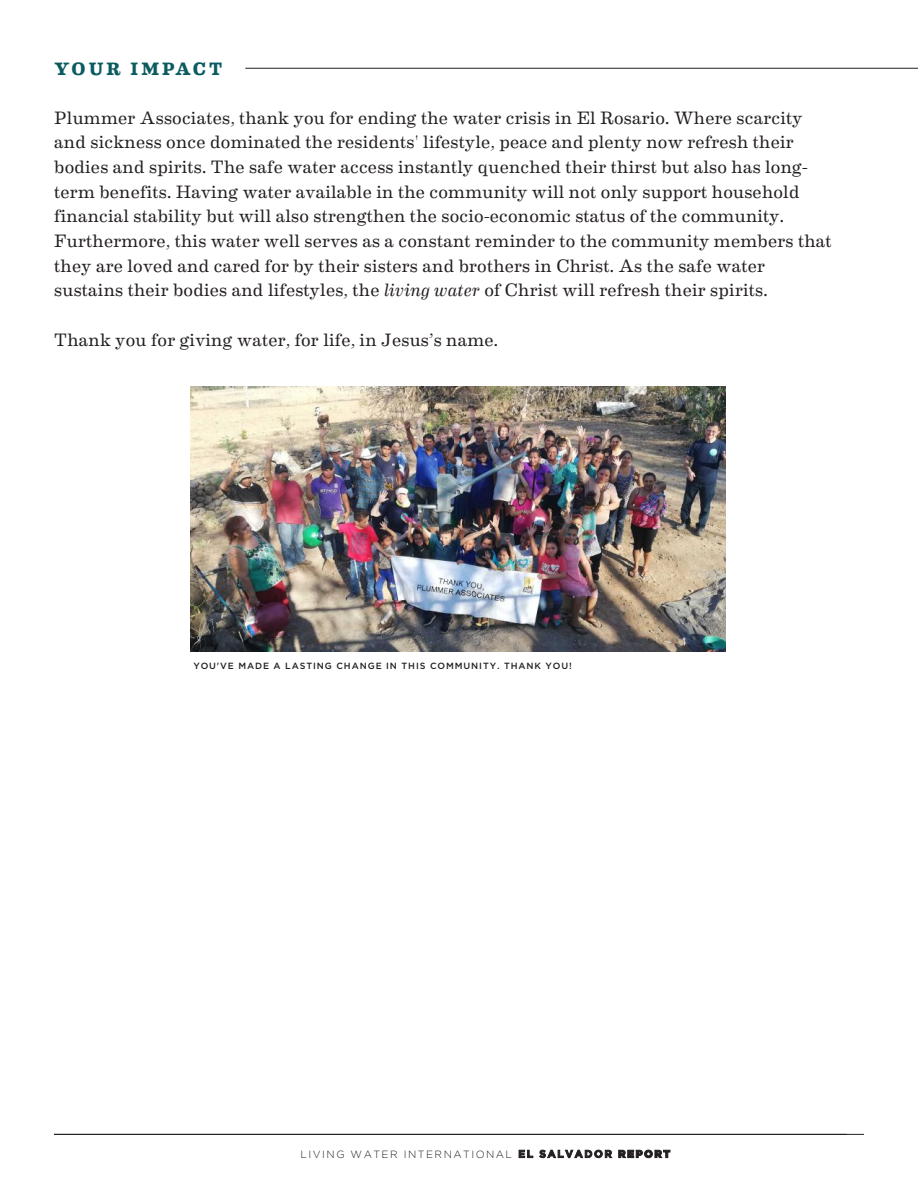
<style>
.page{position:relative;width:918px;height:1188px;background:#fff}
.page>*{position:absolute;margin:0;border:0;box-sizing:border-box;transform-origin:0 0}
.t1{font:18px/24.6px "Eames Century Modern";letter-spacing:.01em;color:#241f1f}
.t2{font:700 18px "Eames Century Modern";letter-spacing:.17em;color:#0b5b61}
.t3{font:300 10.5px "Gotham";letter-spacing:.14em;color:#241f1f}
.t4{font:500 9px "Gotham";letter-spacing:.1em;color:#241f1f}
.s1{font-style:italic}
.s2{font-weight:700}
.s3{font-weight:900}
</style>
<div class="page">
<hr style="left:54px;top:1134px;width:810px;height:1px;background:#241f1f">
<hr style="left:245px;top:68px;width:673px;height:1px;background:#241f1f">
<img style="left:191px;top:387px;width:535px;height:265px">
<p class="t2" style="left:55px;top:55px;width:169px">YOUR IMPACT</p>
<p class="t1" style="left:54px;top:104px;width:779px">Plummer Associates, thank you for ending the water crisis in El Rosario. Where scarcity and sickness once dominated the residents' lifestyle, peace and plenty now refresh their bodies and spirits. The safe water access instantly quenched their thirst but also has long&shy;term benefits. Having water available in the community will not only support household financial stability but will also strengthen the socio-economic status of the community.<br>Furthermore, this water well serves as a constant reminder to the community members that they are loved and cared for by their sisters and brothers in Christ. As the safe water sustains their bodies and lifestyles, the <span class="s1">living water</span> of Christ will refresh their spirits.</p>
<p class="t1" style="left:54px;top:326px;width:445px">Thank you for giving water, for life, in Jesus’s name.</p>
<p class="t4" style="left:193px;top:660px;width:380px">YOU'VE MADE A LASTING CHANGE IN THIS COMMUNITY. THANK YOU!</p>
<p class="t3" style="left:301px;top:1147px;width:371px">LIVING WATER INTERNATIONAL <span class="s2">EL SALVADOR</span> <span class="s3">REPORT</span></p>
</div>
